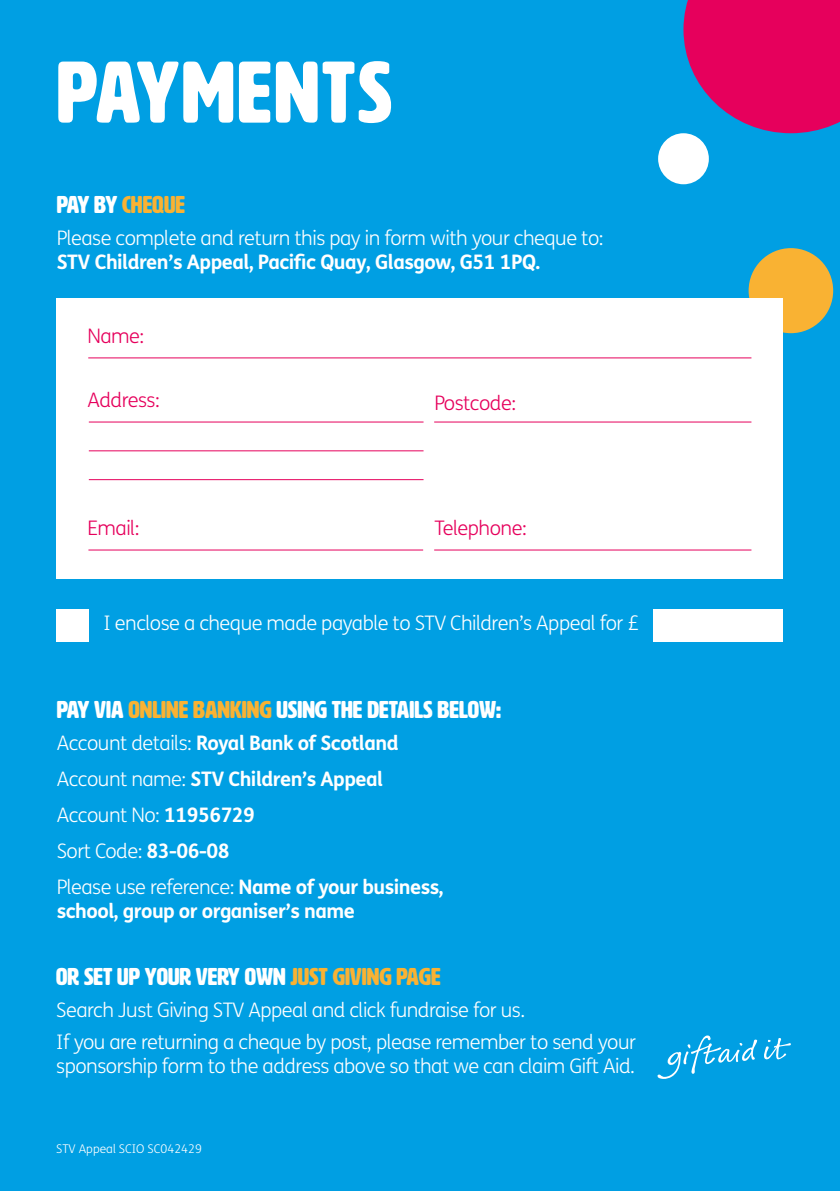
<style>
.page{position:relative;width:840px;height:1191px;background:#fff}
.page>*{position:absolute;margin:0;border:0;box-sizing:border-box;transform-origin:0 0}
.Heading{font:86px "HWT Artz";letter-spacing:.03em;color:#fff}
.t1{font:24px "HWT Artz";color:#fff}
.t2{font:24px "HWT Artz";color:#f9b233}
.t3{font:300 20px/24px "FS Me";letter-spacing:-.025em;color:#fff}
.t4{font:700 20px/24px "FS Me";letter-spacing:-.025em;color:#fff}
.t5{font:300 20px "FS Me";letter-spacing:-.025em;color:#e6005c}
.t6{font:300 12px "FS Me";color:#fff}
.s1{color:#fff}
.s2{color:#f9b233}
.s3{font-weight:300}
.s4{font-weight:700}
</style>
<div class="page">
<div style="left:0;top:0;width:839px;height:1191px;background:#009fe3"></div>
<div style="left:748px;top:248px;width:84px;height:85px;background:#f9b233;border-radius:50%"></div>
<div style="left:657px;top:133px;width:51px;height:51px;background:#fff;border-radius:50%"></div>
<div style="left:57px;top:298px;width:725px;height:280px;background:#fff"></div>
<div style="left:57px;top:609px;width:32px;height:32px;background:#fff"></div>
<div style="left:653px;top:609px;width:129px;height:32px;background:#fff"></div>
<svg style="left:657px;top:1035px;width:133px;height:44px"></svg>
<hr style="left:88px;top:357px;width:663px;height:1px;background:#e6005c">
<hr style="left:89px;top:421px;width:334px;height:1px;background:#e6005c">
<hr style="left:89px;top:450px;width:334px;height:1px;background:#e6005c">
<hr style="left:89px;top:479px;width:334px;height:1px;background:#e6005c">
<hr style="left:434px;top:421px;width:317px;height:1px;background:#e6005c">
<hr style="left:434px;top:549px;width:317px;height:1px;background:#e6005c">
<hr style="left:88px;top:549px;width:335px;height:1px;background:#e6005c">
<svg style="left:683px;top:0;width:156px;height:133px"></svg>
<p class="Heading" style="left:57px;top:47px;width:336px">PAYMENTS</p>
<p class="t2" style="left:57px;top:192px;width:130px"><span class="s1">PAY BY</span> CHEQUE</p>
<p class="t3" style="left:57px;top:226px;width:548px">Please complete and return this pay in form with your cheque to:</p>
<p class="t4" style="left:57px;top:249px;width:484px">STV Children’s Appeal, Pacific Quay, Glasgow, G51 1PQ.</p>
<p class="t5" style="left:87px;top:322px;width:58px">Name:</p>
<p class="t5" style="left:87px;top:386px;width:74px">Address:</p>
<p class="t5" style="left:434px;top:389px;width:83px">Postcode:</p>
<p class="t5" style="left:87px;top:514px;width:54px">Email:</p>
<p class="t5" style="left:434px;top:514px;width:94px">Telephone:</p>
<p class="t3" style="left:103px;top:610px;width:536px">I enclose a cheque made payable to STV Children’s Appeal for £</p>
<p class="t1" style="left:57px;top:697px;width:445px">PAY VIA <span class="s2">ONLINE BANKING</span> USING THE DETAILS BELOW:</p>
<p class="t4" style="left:57px;top:730px;width:343px"><span class="s3">Account details:</span> Royal Bank of Scotland</p>
<p class="t4" style="left:57px;top:766px;width:328px"><span class="s3">Account name:</span> STV Children’s Appeal</p>
<p class="t3" style="left:57px;top:802px;width:200px">Account No: <span class="s4">11956729</span></p>
<p class="t3" style="left:57px;top:838px;width:174px">Sort Code: <span class="s4">83-06-08</span></p>
<p class="t4" style="left:57px;top:874px;width:388px"><span class="s3">Please use reference:</span> Name of your business, school, group or organiser’s name</p>
<p class="t1" style="left:56px;top:964px;width:385px">OR SET UP YOUR VERY OWN <span class="s2">JUST GIVING PAGE</span></p>
<p class="t3" style="left:56px;top:997px;width:470px">Search Just Giving STV Appeal and click fundraise for us.</p>
<p class="t3" style="left:56px;top:1029px;width:581px">If you are returning a cheque by post, please remember to send your sponsorship form to the address above so that we can claim Gift Aid.</p>
<p class="t6" style="left:56px;top:1140px;width:147px">STV Appeal SCIO SC042429</p>
</div>
